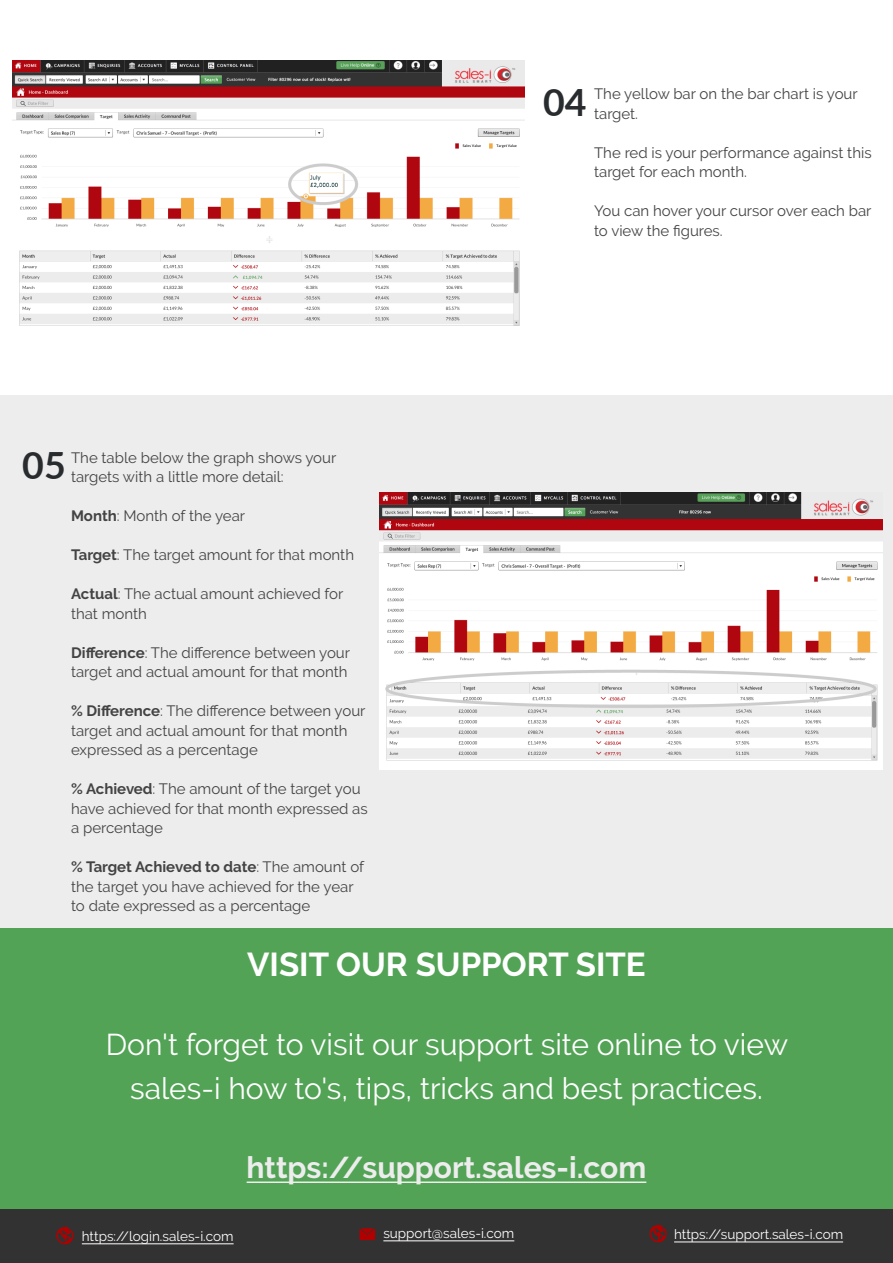
<style>
.page{position:relative;width:893px;height:1263px;background:#fff}
.page>*{position:absolute;margin:0;border:0;box-sizing:border-box;transform-origin:0 0}
.t1{font:700 37.5px "Lato";color:#292c2f}
.t2{font:700 33px "Raleway";color:#fff}
.t3{font:30px "Raleway";color:#fff}
.t4{font:700 30px "Raleway";color:#ededed}
.t5{font:15px/19.5px "Raleway";color:#434343}
.t6{font:13.5px "Raleway";color:#fff}
.s1{font-weight:700}
</style>
<div class="page">
<div style="left:0;top:1208px;width:893px;height:55px;background:#323232"></div>
<div style="left:0;top:395px;width:893px;height:533px;background:#ededed"></div>
<img style="left:380px;top:492px;width:503px;height:278px">
<svg style="left:360px;top:1228px;width:15px;height:12px"></svg>
<svg style="left:649px;top:1225px;width:18px;height:18px"></svg>
<hr style="left:383px;top:1240px;width:131px;height:1px;background:#fff">
<hr style="left:674px;top:1241px;width:169px;height:1px;background:#fff">
<svg style="left:56px;top:1227px;width:18px;height:18px"></svg>
<hr style="left:82px;top:1243px;width:152px;height:1px;background:#fff">
<img style="left:13px;top:61px;width:512px;height:265px">
<div style="left:0;top:928px;width:893px;height:281px;background:#53a356"></div>
<hr style="left:247px;top:1181px;width:399px;height:2px;background:#ededed">
<p class="t1" style="left:22px;top:438px;width:45px">05</p>
<p class="t5" style="left:71px;top:448px;width:267px">The table below the graph shows your targets with a little more detail:</p>
<p class="t5" style="left:71px;top:506px;width:175px"><span class="s1">Month</span>: Month of the year</p>
<p class="t5" style="left:71px;top:545px;width:284px"><span class="s1">Target</span>: The target amount for that month</p>
<p class="t5" style="left:71px;top:584px;width:274px"><span class="s1">Actual</span>: The actual amount achieved for that month</p>
<p class="t5" style="left:71px;top:643px;width:280px"><span class="s1">Difference</span>: The difference between your target and actual amount for that month</p>
<p class="t5" style="left:71px;top:701px;width:296px"><span class="s1">% Difference</span>: The difference between your target and actual amount for that month expressed as a percentage</p>
<p class="t5" style="left:71px;top:779px;width:298px"><span class="s1">% Achieved</span>: The amount of the target you have achieved for that month expressed as a percentage</p>
<p class="t5" style="left:71px;top:857px;width:295px"><span class="s1">% Target Achieved to date</span>: The amount of the target you have achieved for the year to date expressed as a percentage</p>
<p class="t1" style="left:543px;top:75px;width:45px">04</p>
<p class="t5" style="left:594px;top:84px;width:265px">The yellow bar on the bar chart is your target.</p>
<p class="t5" style="left:594px;top:143px;width:279px">The red is your performance against this target for each month.</p>
<p class="t5" style="left:594px;top:201px;width:279px">You can hover your cursor over each bar to view the figures.</p>
<p class="t2" style="left:247px;top:946px;width:400px">VISIT OUR SUPPORT SITE</p>
<p class="t3" style="left:106px;top:1027px;width:684px">Don't forget to visit our support site online to view</p>
<p class="t3" style="left:130px;top:1070px;width:634px">sales-i how to's, tips, tricks and best practices.</p>
<p class="t4" style="left:247px;top:1150px;width:401px">https://support.sales-i.com</p>
<p class="t6" style="left:82px;top:1228px;width:153px">https://login.sales-i.com</p>
<p class="t6" style="left:383px;top:1225px;width:132px">support@sales-i.com</p>
<p class="t6" style="left:674px;top:1226px;width:171px">https://support.sales-i.com</p>
</div>
